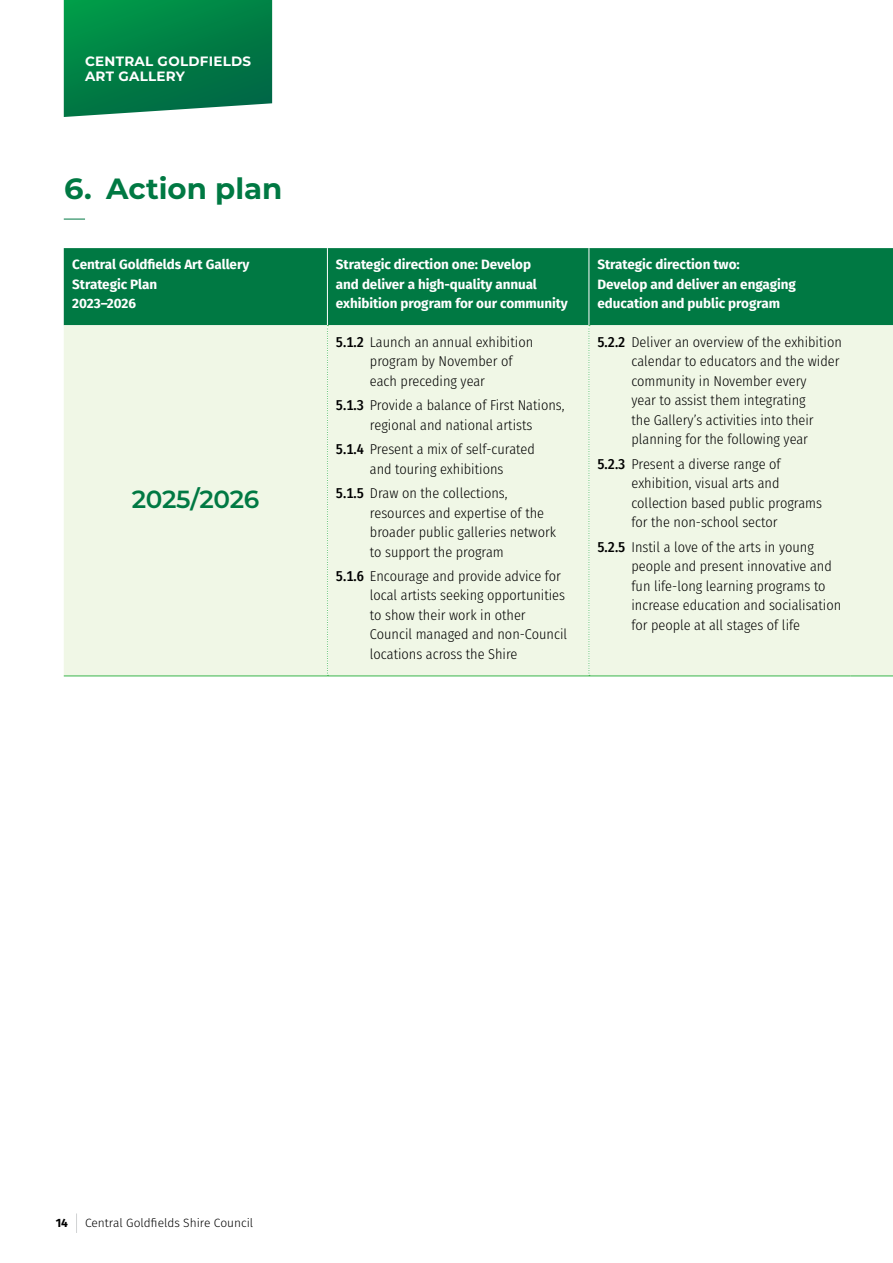
<style>
.page{position:relative;width:893px;height:1263px;background:#fff}
.page>*{position:absolute;margin:0;border:0;box-sizing:border-box;transform-origin:0 0}
.t1{font:700 29.25px "Montserrat";color:#007943}
.t2{font:600 24.75px "Montserrat";color:#007943}
.t3{font:300 14.25px/19.5px "Fira Sans Condensed";color:#000}
.t4{font:700 13.5px/19.5px "Fira Sans";letter-spacing:-.005em;color:#fff}
.t5{font:700 13.5px/15px "Montserrat";letter-spacing:.02em;color:#fff}
.t6{font:300 12px "Fira Sans";color:#000}
.t7{font:700 12px "Fira Sans";color:#000}
.s1{font-weight:500}
</style>
<div class="page">
<div style="left:64px;top:248px;width:829px;height:77px;background:#007943"></div>
<div style="left:64px;top:325px;width:829px;height:351px;background:#f0f7e6"></div>
<hr style="left:64px;top:676px;width:263px;height:1px;background:#39b54a">
<hr style="left:327px;top:676px;width:262px;height:1px;background:#39b54a">
<hr style="left:589px;top:676px;width:261px;height:1px;background:#39b54a">
<hr style="left:850px;top:676px;width:43px;height:1px;background:#39b54a">
<hr style="left:327px;top:248px;width:1px;height:77px;background:#fff">
<hr style="left:589px;top:248px;width:1px;height:77px;background:#fff">
<svg style="left:327px;top:325px;width:1px;height:351px"></svg>
<svg style="left:589px;top:325px;width:1px;height:351px"></svg>
<svg style="left:64px;top:219px;width:21px;height:1px"></svg>
<svg style="left:76px;top:1213px;width:1px;height:20px"></svg>
<svg style="left:64px;top:0;width:208px;height:117px;background:#0e854f"></svg>
<p class="t5" style="left:85px;top:53px;width:168px">CENTRAL GOLDFIELDS<br>ART GALLERY</p>
<h1 class="t1" style="left:64px;top:168px;width:220px">6. Action plan</h1>
<p class="t4" style="left:72px;top:254px;width:179px">Central Goldfields Art Gallery<br>Strategic Plan<br>2023–2026</p>
<p class="t4" style="left:336px;top:254px;width:233px">Strategic direction one: Develop<br>and deliver a high-quality annual exhibition program for our community</p>
<p class="t4" style="left:597px;top:254px;width:200px">Strategic direction two:<br>Develop and deliver an engaging education and public program</p>
<h2 class="t2" style="left:132px;top:482px;width:129px">2025/2026</h2>
<p class="t3" style="left:370px;top:332px;width:165px;text-indent:-34px"><span class="s1">5.1.2</span> Launch an annual exhibition program by November of each preceding year</p>
<p class="t3" style="left:336px;top:395px;width:230px;text-align:center"><span class="s1">5.1.3</span> Provide a balance of First Nations, regional and national artists</p>
<p class="t3" style="left:336px;top:439px;width:200px;text-align:center"><span class="s1">5.1.4</span> Present a mix of self-curated and touring exhibitions</p>
<p class="t3" style="left:370px;top:483px;width:188px;text-indent:-34px"><span class="s1">5.1.5</span> Draw on the collections, resources and expertise of the broader public galleries network to support the program</p>
<p class="t3" style="left:370px;top:566px;width:199px;text-indent:-34px"><span class="s1">5.1.6</span> Encourage and provide advice for local artists seeking opportunities to show their work in other<br>Council managed and non-Council locations across the Shire</p>
<p class="t3" style="left:631px;top:332px;width:212px;text-indent:-34px"><span class="s1">5.2.2</span> Deliver an overview of the exhibition calendar to educators and the wider community in November every<br>year to assist them integrating<br>the Gallery’s activities into their planning for the following year</p>
<p class="t3" style="left:631px;top:454px;width:192px;text-indent:-34px"><span class="s1">5.2.3</span> Present a diverse range of exhibition, visual arts and collection based public programs for the non-school sector</p>
<p class="t3" style="left:631px;top:537px;width:211px;text-indent:-34px"><span class="s1">5.2.5</span> Instil a love of the arts in young people and present innovative and fun life-long learning programs to increase education and socialisation for people at all stages of life</p>
<p class="t7" style="left:56px;top:1213px;width:14px">14</p>
<p class="t6" style="left:85px;top:1214px;width:170px">Central Goldfields Shire Council</p>
</div>
